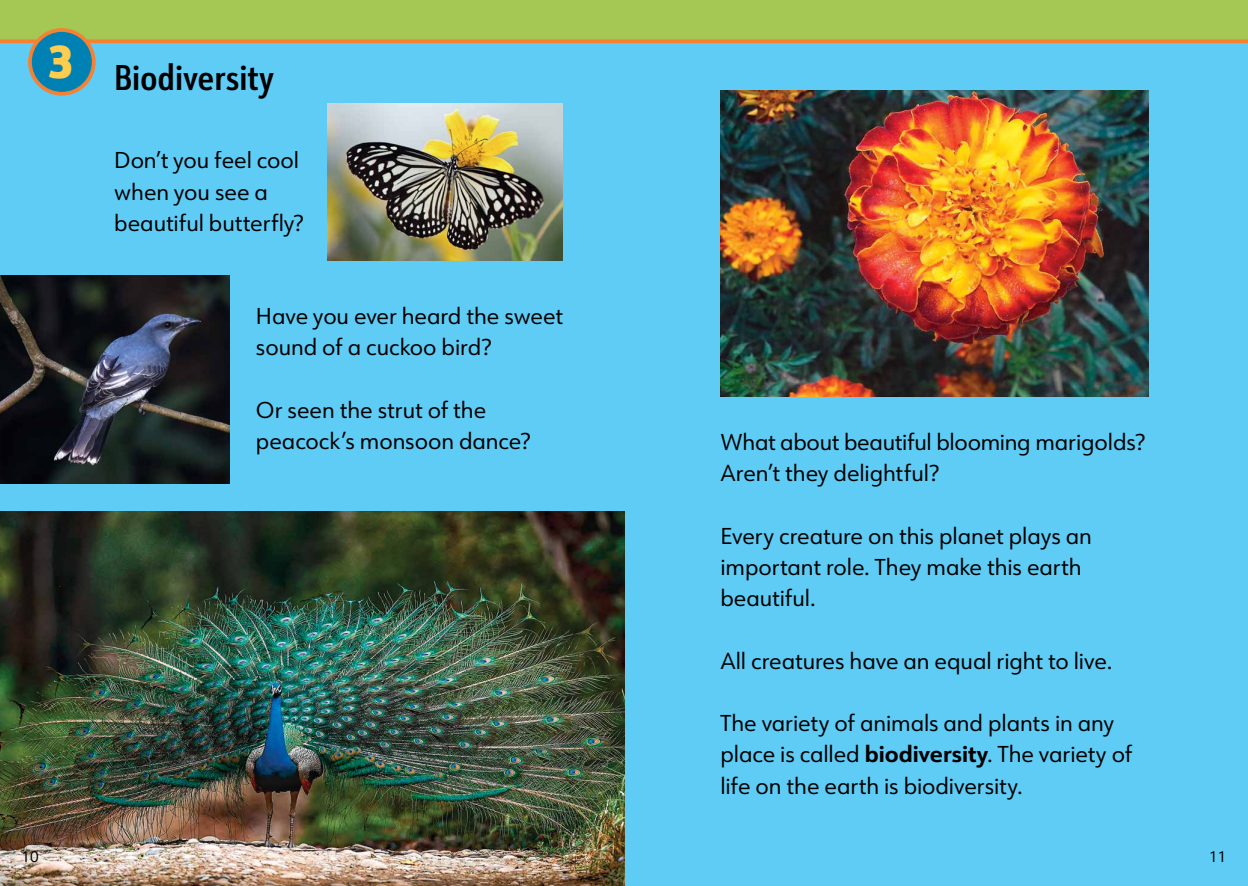
<style>
.page{position:relative;width:1248px;height:886px;background:#fff}
.page>*{position:absolute;margin:0;border:0;box-sizing:border-box;transform-origin:0 0}
.t1{font:600 35px "URW Form Cond";letter-spacing:-.015em;color:#000}
.t2{font:22.5px/31.2px "URW Form";letter-spacing:-.005em;color:#000}
.t3{font:15px "URW Form";color:#000}
.s1{font-weight:700}
</style>
<div class="page">
<div style="left:0;top:38px;width:1247px;height:848px;background:#5fccf6"></div>
<img style="left:0;top:511px;width:624px;height:375px">
<img style="left:327px;top:104px;width:235px;height:157px">
<img style="left:0;top:275px;width:229px;height:209px">
<img style="left:720px;top:90px;width:428px;height:306px">
<div style="left:0;top:0;width:1247px;height:39px;background:#a5c854"></div>
<svg style="left:0;top:39px;width:1247px;height:4px;fill:#f58232"></svg>
<div style="left:30px;top:30px;width:64px;height:64px;background:#0081b3;border-radius:50%"></div>
<div style="left:28px;top:28px;width:68px;height:68px;border:4px solid #f58232;border-radius:50%"></div>
<h1 class="t1" style="left:49px;top:53px;width:227px"><sup>3</sup> Biodiversity</h1>
<p class="t2" style="left:114px;top:144px;width:191px">Don’t you feel cool when you see a beautiful butterfly?</p>
<p class="t2" style="left:256px;top:300px;width:309px">Have you ever heard the sweet sound of a cuckoo bird?</p>
<p class="t2" style="left:256px;top:393px;width:276px">Or seen the strut of the peacock’s monsoon dance?</p>
<p class="t2" style="left:720px;top:425px;width:426px">What about beautiful blooming marigolds?<br>Aren’t they delightful?</p>
<p class="t2" style="left:720px;top:519px;width:373px">Every creature on this planet plays an important role. They make this earth beautiful.</p>
<p class="t2" style="left:720px;top:644px;width:393px">All creatures have an equal right to live.</p>
<p class="t2" style="left:720px;top:707px;width:413px">The variety of animals and plants in any place is called <span class="s1">biodiversity</span>. The variety of life on the earth is biodiversity.</p>
<p class="t3" style="left:22px;top:846px;width:19px">10</p>
<p class="t3" style="left:1208px;top:846px;width:19px">11</p>
</div>
